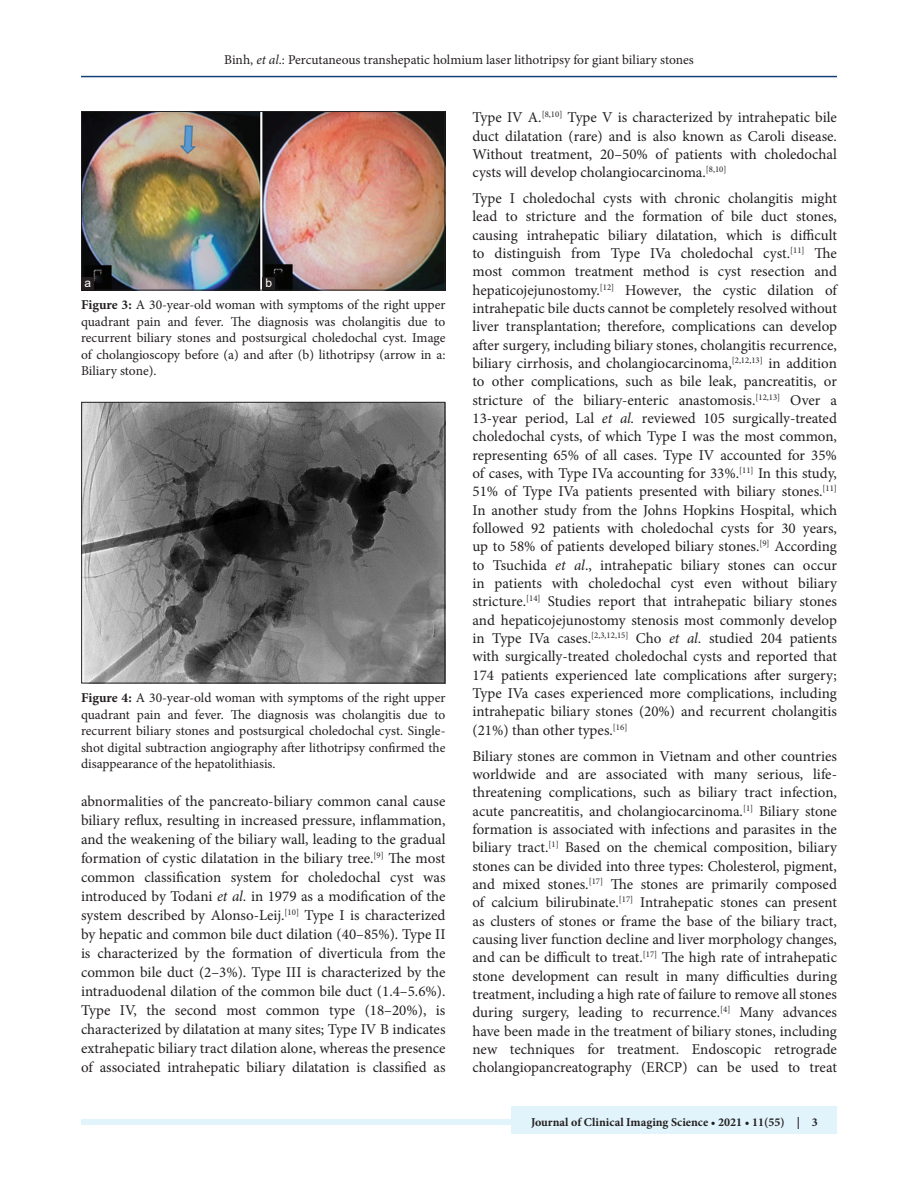
<style>
.page{position:relative;width:918px;height:1188px;background:#fff}
.page>*{position:absolute;margin:0;border:0;box-sizing:border-box;transform-origin:0 0}
.TX{font:15px/18.3px "Minion Pro";color:#231f20;text-align:justify}
.FGC{font:13.5px/16.5px "Minion Pro";color:#231f20;text-align:justify}
.JF{font:700 12px "Minion Pro";color:#231f20}
.LABEL{font:12px "Arial";color:#fff}
.s1{font-style:italic}
.s2{font-weight:700}
</style>
<div class="page">
<div style="left:81px;top:1119px;width:756px;height:6px;background:#e1f4fc"></div>
<div style="left:512px;top:1106px;width:325px;height:28px;background:#e1f4fc"></div>
<hr style="left:81px;top:76px;width:756px;height:1px;background:#164077">
<img style="left:83px;top:404px;width:360px;height:277px">
<div style="left:81px;top:402px;width:364px;height:281px;border:1px solid #231f20"></div>
<img style="left:83px;top:113px;width:360px;height:175px">
<div style="left:81px;top:111px;width:364px;height:179px;border:1px solid #231f20"></div>
<div style="left:263px;top:277px;width:12px;height:13px;background:#231f20"></div>
<div style="left:81px;top:278px;width:13px;height:12px;background:#231f20"></div>
<p class="FGC" style="left:224px;top:51px;width:471px">Binh, <span class="s1">et al</span>.: Percutaneous transhepatic holmium laser lithotripsy for giant biliary stones</p>
<p class="LABEL" style="left:84px;top:275px;width:8px">a</p>
<p class="LABEL" style="left:266px;top:274px;width:8px">b</p>
<p class="FGC" style="left:81px;top:297px;width:366px"><span class="s2">Figure 3:</span> A 30-year-old woman with symptoms of the right upper quadrant pain and fever. The diagnosis was cholangitis due to recurrent biliary stones and postsurgical choledochal cyst. Image of cholangioscopy before (a) and after (b) lithotripsy (arrow in a:<br>Biliary stone).</p>
<p class="FGC" style="left:81px;top:690px;width:366px"><span class="s2">Figure 4:</span> A 30-year-old woman with symptoms of the right upper quadrant pain and fever. The diagnosis was cholangitis due to recurrent biliary stones and postsurgical choledochal cyst. Single&shy;shot digital subtraction angiography after lithotripsy confirmed the disappearance of the hepatolithiasis.</p>
<p class="TX" style="left:81px;top:792px;width:366px;line-height:19px">abnormalities of the pancreato-biliary common canal cause biliary reflux, resulting in increased pressure, inflammation, and the weakening of the biliary wall, leading to the gradual formation of cystic dilatation in the biliary tree.<sup>[9]</sup> The most common classification system for choledochal cyst was introduced by Todani <span class="s1">et al.</span> in 1979 as a modification of the system described by Alonso-Leij.<sup>[10]</sup> Type I is characterized by hepatic and common bile duct dilation (40–85%). Type II is characterized by the formation of diverticula from the common bile duct (2–3%). Type III is characterized by the intraduodenal dilation of the common bile duct (1.4–5.6%).<br>Type IV, the second most common type (18–20%), is characterized by dilatation at many sites; Type IV B indicates extrahepatic biliary tract dilation alone, whereas the presence of associated intrahepatic biliary dilatation is classified as</p>
<p class="TX" style="left:472px;top:108px;width:366px">Type IV A.<sup>[8,10]</sup> Type V is characterized by intrahepatic bile duct dilatation (rare) and is also known as Caroli disease.<br>Without treatment, 20–50% of patients with choledochal cysts will develop cholangiocarcinoma.<sup>[8,10]</sup></p>
<p class="TX" style="left:472px;top:189px;width:366px">Type I choledochal cysts with chronic cholangitis might lead to stricture and the formation of bile duct stones, causing intrahepatic biliary dilatation, which is difficult to distinguish from Type IVa choledochal cyst.<sup>[11]</sup> The most common treatment method is cyst resection and hepaticojejunostomy.<sup>[12]</sup> However, the cystic dilation of intrahepatic bile ducts cannot be completely resolved without liver transplantation; therefore, complications can develop after surgery, including biliary stones, cholangitis recurrence, biliary cirrhosis, and cholangiocarcinoma,<sup>[2,12,13]</sup> in addition to other complications, such as bile leak, pancreatitis, or stricture of the biliary-enteric anastomosis.<sup>[12,13]</sup> Over a 13-year period, Lal <span class="s1">et al.</span> reviewed 105 surgically-treated choledochal cysts, of which Type I was the most common, representing 65% of all cases. Type IV accounted for 35% of cases, with Type IVa accounting for 33%.<sup>[11]</sup> In this study, 51% of Type IVa patients presented with biliary stones.<sup>[11] </sup>In another study from the Johns Hopkins Hospital, which followed 92 patients with choledochal cysts for 30 years, up to 58% of patients developed biliary stones.<sup>[9]</sup> According to Tsuchida <span class="s1">et al</span>., intrahepatic biliary stones can occur in patients with choledochal cyst even without biliary stricture.<sup>[14]</sup> Studies report that intrahepatic biliary stones and hepaticojejunostomy stenosis most commonly develop in Type IVa cases.<sup>[2,3,12,15]</sup> Cho <span class="s1">et al.</span> studied 204 patients with surgically-treated choledochal cysts and reported that 174 patients experienced late complications after surgery; Type IVa cases experienced more complications, including intrahepatic biliary stones (20%) and recurrent cholangitis (21%) than other types.<sup>[16]</sup></p>
<p class="TX" style="left:472px;top:747px;width:366px">Biliary stones are common in Vietnam and other countries worldwide and are associated with many serious, life&shy;threatening complications, such as biliary tract infection, acute pancreatitis, and cholangiocarcinoma.<sup>[1]</sup> Biliary stone formation is associated with infections and parasites in the biliary tract.<sup>[1]</sup> Based on the chemical composition, biliary stones can be divided into three types: Cholesterol, pigment, and mixed stones.<sup>[17]</sup> The stones are primarily composed of calcium bilirubinate.<sup>[17]</sup> Intrahepatic stones can present as clusters of stones or frame the base of the biliary tract, causing liver function decline and liver morphology changes, and can be difficult to treat.<sup>[17]</sup> The high rate of intrahepatic stone development can result in many difficulties during treatment, including a high rate of failure to remove all stones during surgery, leading to recurrence.<sup>[4]</sup> Many advances have been made in the treatment of biliary stones, including new techniques for treatment. Endoscopic retrograde cholangiopancreatography (ERCP) can be used to treat</p>
<p class="JF" style="left:531px;top:1113px;width:288px">Journal of Clinical Imaging Science • 2021 • 11(55) | 3</p>
</div>
